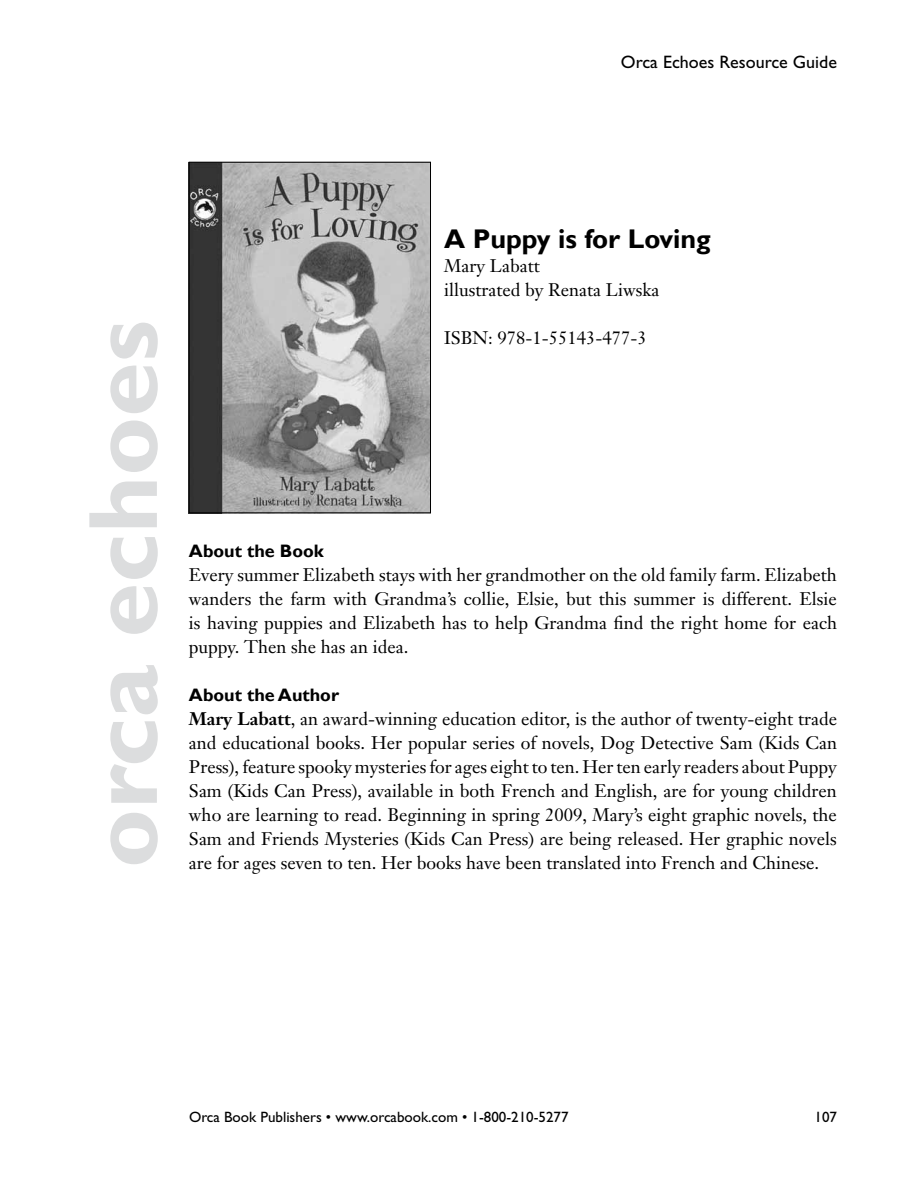
<style>
.page{position:relative;width:918px;height:1188px;background:#fff}
.page>*{position:absolute;margin:0;border:0;box-sizing:border-box;transform-origin:0 0}
.t1{font:700 99px "Gill Sans";color:#dcddde}
.t2{font:700 27px "Gill Sans";color:#000}
.t3{font:18px/24px "Janson Text";color:#000;text-align:justify}
.t4{font:700 18px "Gill Sans";color:#000}
.t5{font:18px "Gill Sans";color:#000}
.t6{font:15px "Gill Sans";color:#000}
.s1{font-weight:700}
</style>
<div class="page">
<img style="left:191px;top:164px;width:238px;height:347px">
<div style="left:189px;top:162px;width:242px;height:351px;border:1px solid #000"></div>
<p class="t5" style="left:621px;top:51px;width:218px">Orca Echoes Resource Guide</p>
<h1 class="t1" style="left:64px;top:868px;width:549px;rotate:-90deg">orca echoes</h1>
<h2 class="t2" style="left:444px;top:222px;width:268px">A Puppy is for Loving</h2>
<p class="t3" style="left:444px;top:253px;width:217px">Mary Labatt<br>illustrated by Renata Liwska</p>
<p class="t3" style="left:444px;top:325px;width:204px">ISBN: 978-1-55143-477-3</p>
<p class="t4" style="left:189px;top:541px;width:136px">About the Book</p>
<p class="t3" style="left:189px;top:563px;width:650px">Every summer Elizabeth stays with her grandmother on the old family farm. Elizabeth wanders the farm with Grandma’s collie, Elsie, but this summer is different. Elsie is having puppies and Elizabeth has to help Grandma find the right home for each puppy. Then she has an idea.</p>
<p class="t4" style="left:189px;top:685px;width:152px">About the Author</p>
<p class="t3" style="left:189px;top:707px;width:650px"><span class="s1">Mary Labatt</span>, an award-winning education editor, is the author of twenty-eight trade and educational books. Her popular series of novels, Dog Detective Sam (Kids Can Press), feature spooky mysteries for ages eight to ten. Her ten early readers about Puppy Sam (Kids Can Press), available in both French and English, are for young children who are learning to read. Beginning in spring 2009, Mary’s eight graphic novels, the Sam and Friends Mysteries (Kids Can Press) are being released. Her graphic novels are for ages seven to ten. Her books have been translated into French and Chinese.</p>
<p class="t6" style="left:189px;top:1108px;width:381px">Orca Book Publishers • www.orcabook.com • 1-800-210-5277</p>
<p class="t6" style="left:814px;top:1108px;width:24px">107</p>
</div>
